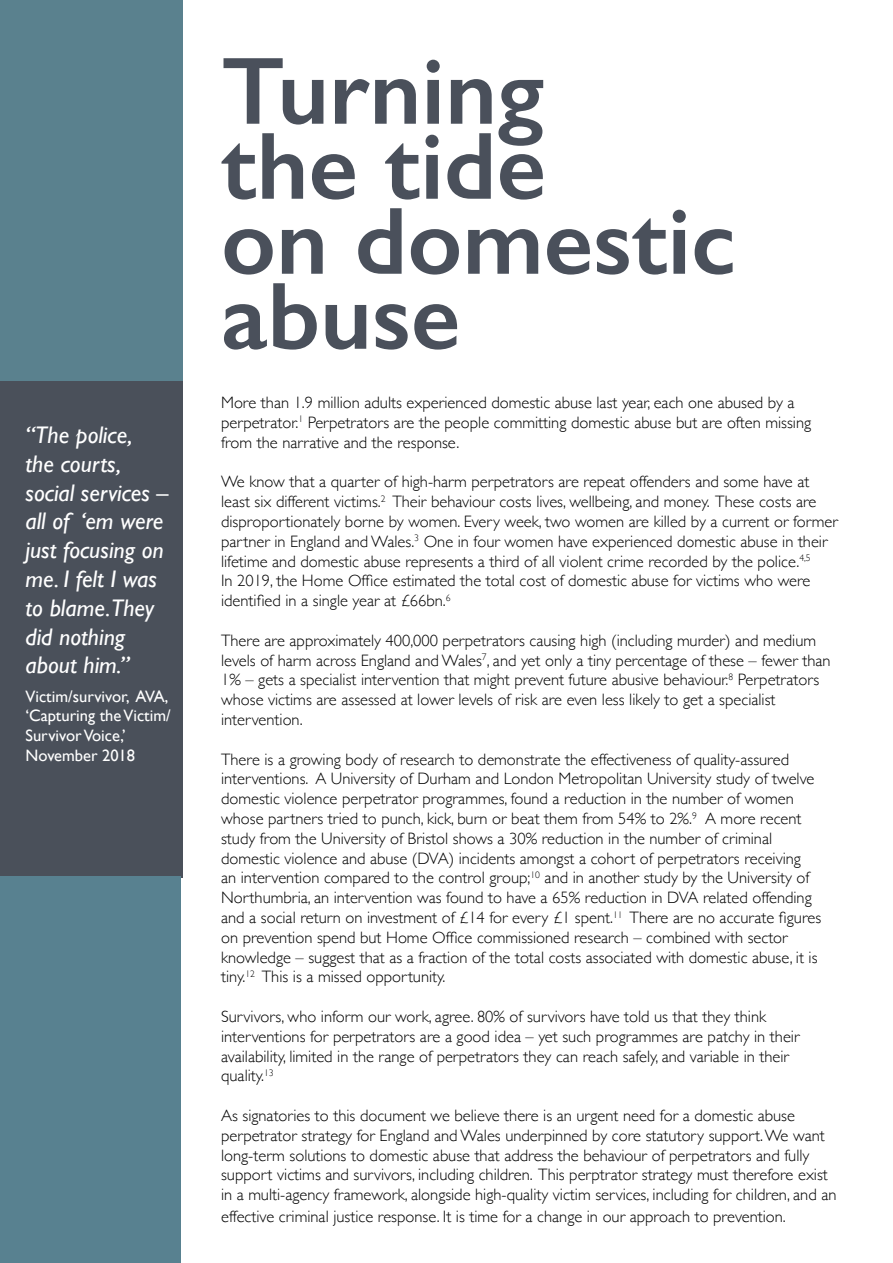
<style>
.page{position:relative;width:893px;height:1263px;background:#fff}
.page>*{position:absolute;margin:0;border:0;box-sizing:border-box;transform-origin:0 0}
.t1{font:600 96px/75px "Gill Sans";color:#4a505b}
.t2{font:italic 24px/28.8px "Gill Sans";color:#fff}
.t3{font:300 16.5px/19.8px "Gill Sans";color:#000}
.t4{font:16.5px/19.8px "Gill Sans";color:#fff}
</style>
<div class="page">
<div style="left:0;top:381px;width:183px;height:497px;background:#4a505a"></div>
<div style="left:0;top:0;width:183px;height:381px;background:#5a818e"></div>
<div style="left:0;top:877px;width:181px;height:386px;background:#588190"></div>
<p class="t2" style="left:26px;top:420px;width:145px">“The police,<br>the courts, social services – all of ‘em were just focusing on me. I felt I was to blame.They did nothing about him.”</p>
<p class="t4" style="left:26px;top:686px;width:147px">Victim/survivor, AVA, ‘Capturing the Victim/<br>Survivor Voice,’<br>November 2018</p>
<p class="t1" style="left:221px;top:53px;width:324px">Turning</p>
<p class="t1" style="left:221px;top:128px;width:326px">the tide</p>
<p class="t1" style="left:221px;top:203px;width:516px">on domestic abuse</p>
<p class="t3" style="left:221px;top:392px;width:592px">More than 1.9 million adults experienced domestic abuse last year, each one abused by a perpetrator.<sup>1</sup> Perpetrators are the people committing domestic abuse but are often missing from the narrative and the response.</p>
<p class="t3" style="left:221px;top:471px;width:618px">We know that a quarter of high-harm perpetrators are repeat offenders and some have at least six different victims.<sup>2</sup> Their behaviour costs lives, wellbeing, and money. These costs are disproportionately borne by women. Every week, two women are killed by a current or former partner in England and Wales.<sup>3</sup> One in four women have experienced domestic abuse in their lifetime and domestic abuse represents a third of all violent crime recorded by the police.<sup>4,5<br></sup>In 2019, the Home Office estimated the total cost of domestic abuse for victims who were identified in a single year at £66bn.<sup>6</sup></p>
<p class="t3" style="left:221px;top:630px;width:611px">There are approximately 400,000 perpetrators causing high (including murder) and medium levels of harm across England and Wales<sup>7</sup>, and yet only a tiny percentage of these – fewer than 1% – gets a specialist intervention that might prevent future abusive behaviour.<sup>8</sup> Perpetrators whose victims are assessed at lower levels of risk are even less likely to get a specialist intervention.</p>
<p class="t3" style="left:221px;top:748px;width:602px">There is a growing body of research to demonstrate the effectiveness of quality-assured interventions. A University of Durham and London Metropolitan University study of twelve domestic violence perpetrator programmes, found a reduction in the number of women whose partners tried to punch, kick, burn or beat them from 54% to 2%.<sup>9</sup> A more recent study from the University of Bristol shows a 30% reduction in the number of criminal domestic violence and abuse (DVA) incidents amongst a cohort of perpetrators receiving<br>an intervention compared to the control group;<sup>10</sup> and in another study by the University of Northumbria, an intervention was found to have a 65% reduction in DVA related offending and a social return on investment of £14 for every £1 spent.<sup>11</sup> There are no accurate figures on prevention spend but Home Office commissioned research – combined with sector knowledge – suggest that as a fraction of the total costs associated with domestic abuse, it is tiny.<sup>12</sup> This is a missed opportunity.</p>
<p class="t3" style="left:221px;top:1006px;width:580px">Survivors, who inform our work, agree. 80% of survivors have told us that they think interventions for perpetrators are a good idea – yet such programmes are patchy in their availability, limited in the range of perpetrators they can reach safely, and variable in their quality.<sup>13</sup></p>
<p class="t3" style="left:221px;top:1105px;width:617px">As signatories to this document we believe there is an urgent need for a domestic abuse perpetrator strategy for England and Wales underpinned by core statutory support. We want long-term solutions to domestic abuse that address the behaviour of perpetrators and fully support victims and survivors, including children. This perptrator strategy must therefore exist in a multi-agency framework, alongside high-quality victim services, including for children, and an</p>
<p class="t3" style="left:221px;top:1206px;width:566px">effective criminal justice response. It is time for a change in our approach to prevention.</p>
</div>
